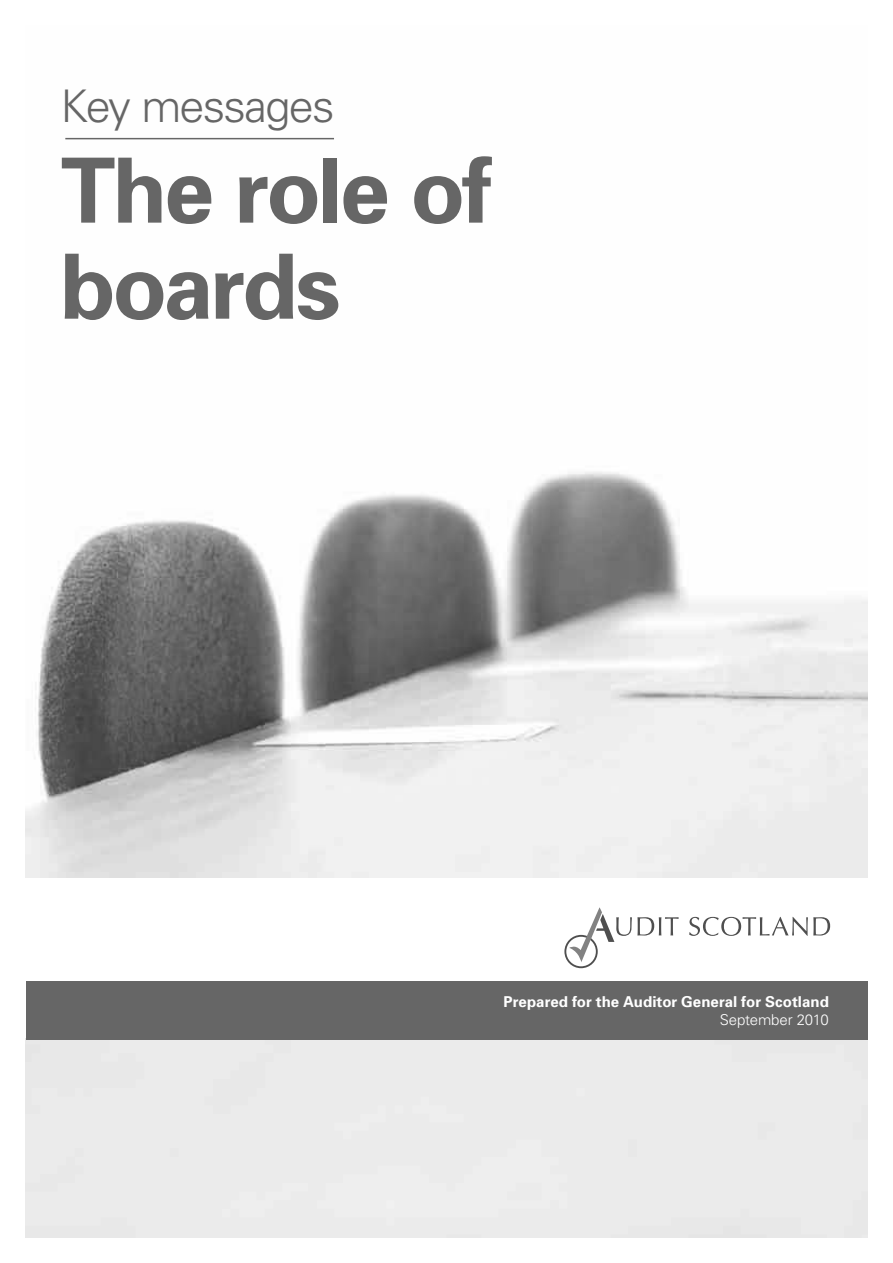
<style>
.page{position:relative;width:893px;height:1263px;background:#fff}
.page>*{position:absolute;margin:0;border:0;box-sizing:border-box;transform-origin:0 0}
.t1{font:700 90px/96px "Univers";letter-spacing:-.035em;color:#666}
.t2{font:300 45px "Univers";letter-spacing:-.04em;color:#666}
.t3{font:700 15px/18px "Univers";color:#fff;text-align:right}
.s1{font-weight:300}
</style>
<div class="page">
<img style="left:26px;top:137px;width:841px;height:1100px">
<div style="left:12px;top:878px;width:870px;height:160px;background:#fff"></div>
<div style="left:26px;top:981px;width:842px;height:58px;background:#666"></div>
<div style="left:564px;top:935px;width:34px;height:33px;border:2px solid #4f4f4f;border-radius:50%"></div>
<svg style="left:569px;top:907px;width:110px;height:55px"></svg>
<svg style="left:689px;top:917px;width:141px;height:19px"></svg>
<hr style="left:65px;top:138px;width:269px;height:1px;background:#666">
<h2 class="t2" style="left:61px;top:79px;width:275px">Key messages</h2>
<h2 class="t1" style="left:61px;top:143px;width:433px">The role of boards</h2>
<p class="t3" style="left:504px;top:992px;width:327px">Prepared for the Auditor General for Scotland<br><span class="s1">September 2010</span></p>
</div>
